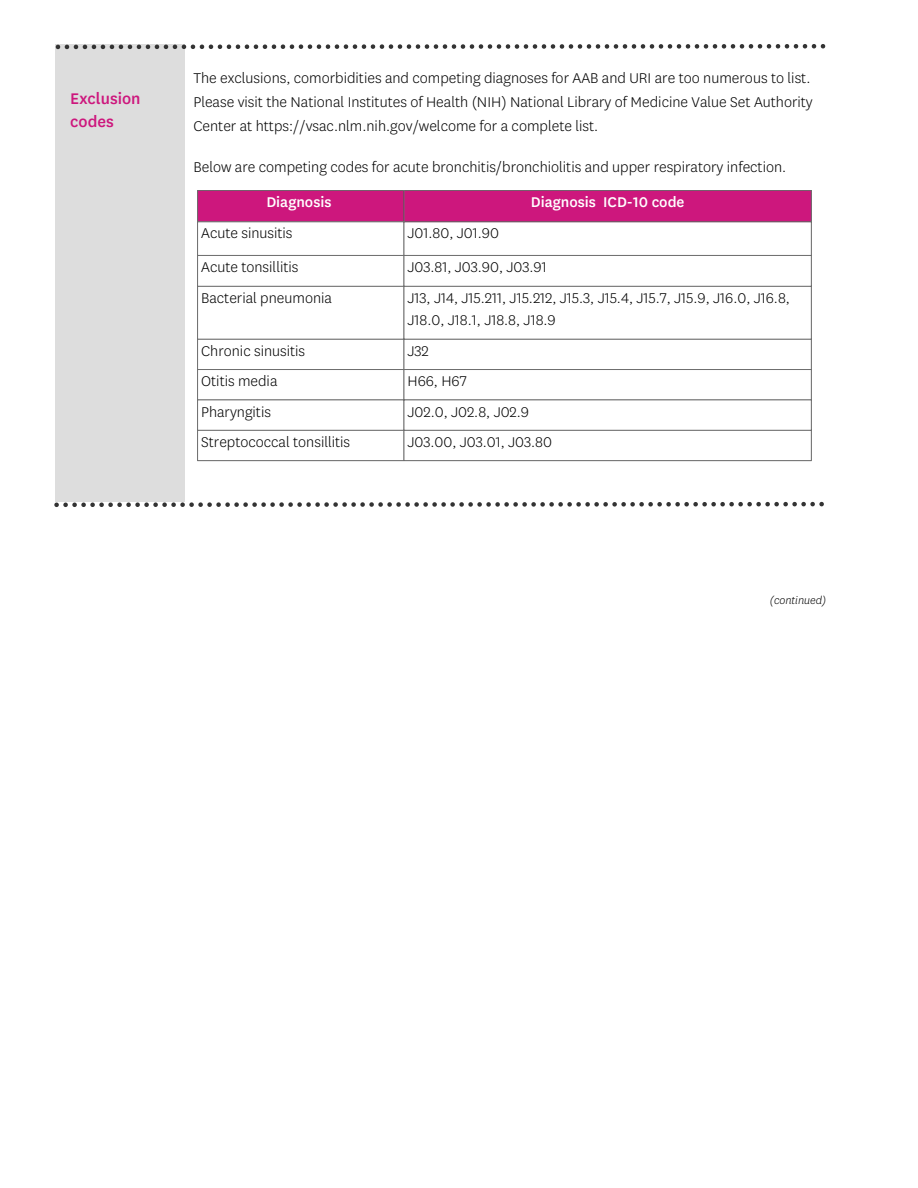
<style>
.page{position:relative;width:918px;height:1188px;background:#fff}
.page>*{position:absolute;margin:0;border:0;box-sizing:border-box;transform-origin:0 0}
.t1{font:500 18px/22.5px "Centene Sans";color:#cd177d}
.t2{font:300 16.5px/23.7px "Centene Sans";color:#000}
.t3{font:500 16.5px "Centene Sans";color:#fff}
.t4{font:italic 300 12.45px "Centene Sans";color:#000}
</style>
<div class="page">
<div style="left:56px;top:44px;width:129px;height:458px;background:#ddd"></div>
<svg style="left:56px;top:44px;width:769px;height:5px"></svg>
<svg style="left:54px;top:502px;width:770px;height:5px"></svg>
<div style="left:198px;top:191px;width:613px;height:31px;background:#cd177d"></div>
<svg style="left:198px;top:223px;width:206px;height:237px"></svg>
<hr style="left:197px;top:191px;width:1px;height:269px;background:#6e6e6e">
<hr style="left:404px;top:191px;width:1px;height:269px;background:#6e6e6e">
<hr style="left:811px;top:191px;width:1px;height:269px;background:#6e6e6e">
<hr style="left:197px;top:190px;width:615px;height:1px;background:#6e6e6e">
<hr style="left:197px;top:222px;width:615px;height:1px;background:#6e6e6e">
<hr style="left:197px;top:255px;width:615px;height:1px;background:#6e6e6e">
<hr style="left:197px;top:286px;width:615px;height:1px;background:#6e6e6e">
<hr style="left:197px;top:339px;width:615px;height:1px;background:#6e6e6e">
<hr style="left:197px;top:369px;width:615px;height:1px;background:#6e6e6e">
<hr style="left:197px;top:400px;width:615px;height:1px;background:#6e6e6e">
<hr style="left:197px;top:430px;width:615px;height:1px;background:#6e6e6e">
<hr style="left:197px;top:460px;width:615px;height:1px;background:#6e6e6e">
<h2 class="t1" style="left:70px;top:88px;width:72px">Exclusion codes</h2>
<p class="t2" style="left:194px;top:67px;width:621px">The exclusions, comorbidities and competing diagnoses for AAB and URI are too numerous to list.<br>Please visit the National Institutes of Health (NIH) National Library of Medicine Value Set Authority<br>Center at https://vsac.nlm.nih.gov/welcome for a complete list.</p>
<p class="t2" style="left:194px;top:156px;width:594px">Below are competing codes for acute bronchitis/bronchiolitis and upper respiratory infection.</p>
<p class="t3" style="left:266px;top:195px;width:67px">Diagnosis</p>
<p class="t3" style="left:531px;top:195px;width:155px">Diagnosis ICD-10 code</p>
<p class="t2" style="left:201px;top:222px;width:93px">Acute sinusitis</p>
<p class="t2" style="left:408px;top:222px;width:93px">J01.80, J01.90</p>
<p class="t2" style="left:201px;top:256px;width:99px">Acute tonsillitis</p>
<p class="t2" style="left:408px;top:256px;width:141px">J03.81, J03.90, J03.91</p>
<p class="t2" style="left:201px;top:287px;width:132px">Bacterial pneumonia</p>
<p class="t2" style="left:408px;top:287px;width:384px;line-height:22.5px">J13, J14, J15.211, J15.212, J15.3, J15.4, J15.7, J15.9, J16.0, J16.8,<br>J18.0, J18.1, J18.8, J18.9</p>
<p class="t2" style="left:201px;top:340px;width:106px">Chronic sinusitis</p>
<p class="t2" style="left:408px;top:340px;width:23px">J32</p>
<p class="t2" style="left:201px;top:370px;width:78px">Otitis media</p>
<p class="t2" style="left:408px;top:370px;width:61px">H66, H67</p>
<p class="t2" style="left:201px;top:400px;width:71px">Pharyngitis</p>
<p class="t2" style="left:408px;top:400px;width:123px">J02.0, J02.8, J02.9</p>
<p class="t2" style="left:201px;top:431px;width:151px">Streptococcal tonsillitis</p>
<p class="t2" style="left:408px;top:431px;width:146px">J03.00, J03.01, J03.80</p>
<p class="t4" style="left:770px;top:595px;width:58px">(continued)</p>
</div>
